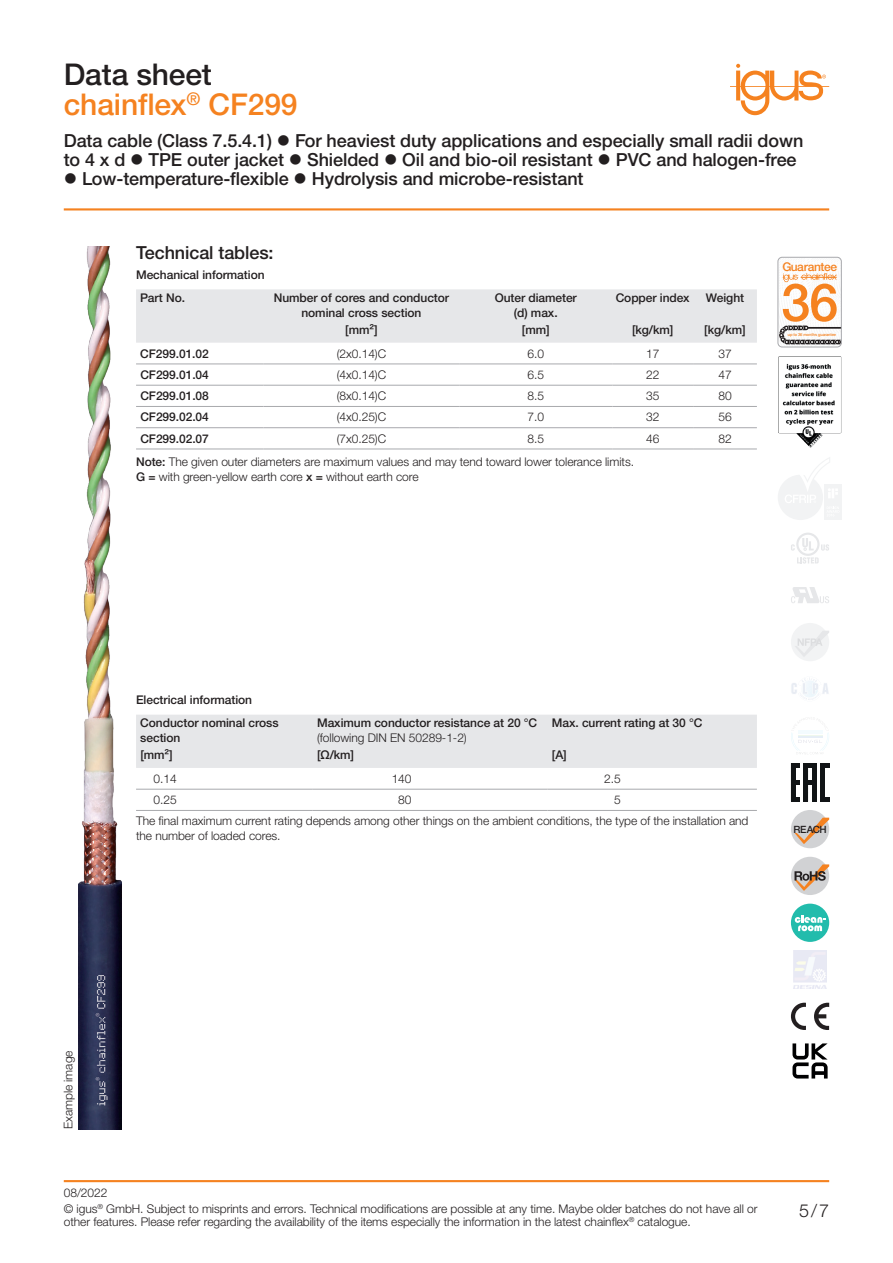
<style>
.page{position:relative;width:893px;height:1263px;background:#fff}
.page>*{position:absolute;margin:0;border:0;box-sizing:border-box;transform-origin:0 0}
.t1{font:500 30px "Helvetica Neue LTW1 G";letter-spacing:-.005em;color:#f58220}
.t2{font:500 30px "Helvetica Neue LTW1 G";letter-spacing:-.005em;color:#231f20}
.t3{font:500 18px/19.2px "Helvetica Neue LTW1 G";letter-spacing:-.005em;color:#231f20}
.t4{font:300 18px "Helvetica Neue LTW1 G";color:#231f20}
.t5{font:300 12px/15px "Helvetica Neue LTW1 G";letter-spacing:-.005em;color:#231f20}
.t6{font:500 12px/15px "Helvetica Neue LTW1 G";letter-spacing:-.005em;color:#231f20;text-align:center}
.t7{font:500 12px "Helvetica Neue LTW1 G";letter-spacing:-.03em;color:#f58220}
.t8{font:500 10.05px "Helvetica Neue LTW1 G";letter-spacing:-.05em;color:#231f20}
.t9{font:500 4.05px "Helvetica Neue LTW1 G";letter-spacing:-.02em;color:#f58220}
.s1{font-weight:500}
</style>
<div class="page">
<svg style="left:730px;top:64px;width:99px;height:51px"></svg>
<hr style="left:64px;top:208px;width:765px;height:2px;background:#f58220">
<hr style="left:64px;top:1180px;width:765px;height:2px;background:#f58220">
<img style="left:78px;top:247px;width:43px;height:882px">
<img style="left:778px;top:257px;width:63px;height:90px">
<svg style="left:780px;top:273px;width:59px;height:71px"></svg>
<div style="left:778px;top:257px;width:63px;height:90px;border:1px solid #a8a9ad;border-radius:4px"></div>
<img style="left:778px;top:356px;width:63px;height:92px">
<div style="left:791px;top:904px;width:38px;height:38px;background:#22bcac;border-radius:50%"></div>
<svg style="left:795px;top:915px;width:31px;height:16px"></svg>
<div style="left:791px;top:810px;width:38px;height:38px;background:#d1d2d4;border-radius:50%"></div>
<svg style="left:795px;top:818px;width:34px;height:26px"></svg>
<svg style="left:791px;top:587px;width:38px;height:16px"></svg>
<div style="left:791px;top:857px;width:38px;height:38px;background:#d1d2d4;border-radius:50%"></div>
<svg style="left:794px;top:864px;width:35px;height:27px"></svg>
<div style="left:791px;top:623px;width:38px;height:38px;background:#f2f3f4;border-radius:50%"></div>
<svg style="left:795px;top:631px;width:34px;height:25px"></svg>
<svg style="left:791px;top:678px;width:38px;height:22px"></svg>
<img style="left:794px;top:950px;width:32px;height:39px">
<svg style="left:791px;top:722px;width:38px;height:32px"></svg>
<svg style="left:814px;top:1003px;width:15px;height:27px"></svg>
<svg style="left:791px;top:1003px;width:15px;height:27px"></svg>
<svg style="left:791px;top:763px;width:38px;height:38px"></svg>
<svg style="left:797px;top:557px;width:22px;height:7px"></svg>
<svg style="left:821px;top:544px;width:8px;height:7px"></svg>
<div style="left:796px;top:533px;width:23px;height:23px;background:#e6e7e9;border-radius:50%"></div>
<div style="left:798px;top:535px;width:19px;height:19px;background:#fff;border-radius:50%"></div>
<svg style="left:802px;top:538px;width:12px;height:12px"></svg>
<svg style="left:791px;top:544px;width:4px;height:7px"></svg>
<div style="left:824px;top:485px;width:17px;height:17px;background:#f2f3f4"></div>
<div style="left:824px;top:503px;width:17px;height:17px;background:#f2f3f4"></div>
<svg style="left:778px;top:457px;width:61px;height:63px"></svg>
<svg style="left:792px;top:1043px;width:36px;height:35px"></svg>
<div style="left:136px;top:289px;width:621px;height:54px;background:#e6e7e9"></div>
<hr style="left:693px;top:449px;width:64px;height:1px;background:#a8a9ad">
<hr style="left:612px;top:449px;width:81px;height:1px;background:#a8a9ad">
<hr style="left:459px;top:449px;width:153px;height:1px;background:#a8a9ad">
<hr style="left:264px;top:449px;width:195px;height:1px;background:#a8a9ad">
<hr style="left:136px;top:449px;width:128px;height:1px;background:#a8a9ad">
<hr style="left:693px;top:427px;width:64px;height:1px;background:#a8a9ad">
<hr style="left:612px;top:427px;width:81px;height:1px;background:#a8a9ad">
<hr style="left:459px;top:427px;width:153px;height:1px;background:#a8a9ad">
<hr style="left:264px;top:427px;width:195px;height:1px;background:#a8a9ad">
<hr style="left:136px;top:427px;width:128px;height:1px;background:#a8a9ad">
<hr style="left:693px;top:406px;width:64px;height:1px;background:#a8a9ad">
<hr style="left:612px;top:406px;width:81px;height:1px;background:#a8a9ad">
<hr style="left:459px;top:406px;width:153px;height:1px;background:#a8a9ad">
<hr style="left:264px;top:406px;width:195px;height:1px;background:#a8a9ad">
<hr style="left:136px;top:406px;width:128px;height:1px;background:#a8a9ad">
<hr style="left:693px;top:385px;width:64px;height:1px;background:#a8a9ad">
<hr style="left:612px;top:385px;width:81px;height:1px;background:#a8a9ad">
<hr style="left:459px;top:385px;width:153px;height:1px;background:#a8a9ad">
<hr style="left:264px;top:385px;width:195px;height:1px;background:#a8a9ad">
<hr style="left:136px;top:385px;width:128px;height:1px;background:#a8a9ad">
<hr style="left:693px;top:364px;width:64px;height:1px;background:#a8a9ad">
<hr style="left:612px;top:364px;width:81px;height:1px;background:#a8a9ad">
<hr style="left:459px;top:364px;width:153px;height:1px;background:#a8a9ad">
<hr style="left:264px;top:364px;width:195px;height:1px;background:#a8a9ad">
<hr style="left:136px;top:364px;width:128px;height:1px;background:#a8a9ad">
<div style="left:136px;top:715px;width:621px;height:53px;background:#e6e7e9"></div>
<hr style="left:548px;top:810px;width:209px;height:1px;background:#a8a9ad">
<hr style="left:313px;top:810px;width:235px;height:1px;background:#a8a9ad">
<hr style="left:136px;top:810px;width:177px;height:1px;background:#a8a9ad">
<hr style="left:548px;top:789px;width:209px;height:1px;background:#a8a9ad">
<hr style="left:313px;top:789px;width:235px;height:1px;background:#a8a9ad">
<hr style="left:136px;top:789px;width:177px;height:1px;background:#a8a9ad">
<h1 class="t2" style="left:64px;top:56px;width:150px">Data sheet</h1>
<h1 class="t1" style="left:64px;top:86px;width:235px">chainflex<sup>®</sup> CF299</h1>
<h2 class="t3" style="left:64px;top:131px;width:741px">Data cable (Class 7.5.4.1) ● For heaviest duty applications and especially small radii down to 4 x d ● TPE outer jacket ● Shielded ● Oil and bio-oil resistant ● PVC and halogen-free</h2>
<h2 class="t3" style="left:64px;top:169px;width:521px">● Low-temperature-flexible ● Hydrolysis and microbe-resistant</h2>
<h2 class="t3" style="left:136px;top:243px;width:139px">Technical tables:</h2>
<p class="t6" style="left:136px;top:267px;width:130px">Mechanical information</p>
<p class="t6" style="left:140px;top:290px;width:46px">Part No.</p>
<p class="t6" style="left:274px;top:290px;width:177px">Number of cores and conductor nominal cross section</p>
<p class="t6" style="left:495px;top:290px;width:84px">Outer diameter (d) max.</p>
<p class="t6" style="left:616px;top:290px;width:76px">Copper index</p>
<p class="t6" style="left:706px;top:290px;width:40px">Weight</p>
<p class="t6" style="left:345px;top:322px;width:34px">[mm²]</p>
<p class="t6" style="left:522px;top:322px;width:29px">[mm]</p>
<p class="t6" style="left:632px;top:322px;width:43px">[kg/km]</p>
<p class="t6" style="left:704px;top:322px;width:43px">[kg/km]</p>
<p class="t6" style="left:140px;top:346px;width:70px">CF299.01.02</p>
<p class="t5" style="left:337px;top:346px;width:51px">(2x0.14)C</p>
<p class="t5" style="left:527px;top:346px;width:18px">6.0</p>
<p class="t5" style="left:646px;top:346px;width:15px">17</p>
<p class="t5" style="left:718px;top:346px;width:15px">37</p>
<p class="t6" style="left:140px;top:367px;width:70px">CF299.01.04</p>
<p class="t5" style="left:337px;top:367px;width:51px">(4x0.14)C</p>
<p class="t5" style="left:527px;top:367px;width:18px">6.5</p>
<p class="t5" style="left:646px;top:367px;width:15px">22</p>
<p class="t5" style="left:718px;top:367px;width:15px">47</p>
<p class="t6" style="left:140px;top:388px;width:70px">CF299.01.08</p>
<p class="t5" style="left:337px;top:388px;width:51px">(8x0.14)C</p>
<p class="t5" style="left:527px;top:388px;width:18px">8.5</p>
<p class="t5" style="left:646px;top:388px;width:15px">35</p>
<p class="t5" style="left:718px;top:388px;width:15px">80</p>
<p class="t6" style="left:140px;top:410px;width:70px">CF299.02.04</p>
<p class="t5" style="left:337px;top:409px;width:51px">(4x0.25)C</p>
<p class="t5" style="left:528px;top:409px;width:18px">7.0</p>
<p class="t5" style="left:646px;top:409px;width:15px">32</p>
<p class="t5" style="left:718px;top:409px;width:15px">56</p>
<p class="t6" style="left:140px;top:431px;width:70px">CF299.02.07</p>
<p class="t5" style="left:337px;top:431px;width:51px">(7x0.25)C</p>
<p class="t5" style="left:528px;top:431px;width:18px">8.5</p>
<p class="t5" style="left:646px;top:431px;width:15px">46</p>
<p class="t5" style="left:718px;top:431px;width:15px">82</p>
<p class="t5" style="left:136px;top:454px;width:499px"><span class="s1">Note:</span> The given outer diameters are maximum values and may tend toward lower tolerance limits.<br><span class="s1">G =</span> with green-yellow earth core <span class="s1">x =</span> without earth core</p>
<p class="t7" style="left:782px;top:260px;width:56px">Guarantee</p>
<p class="t9" style="left:788px;top:332px;width:50px">up to 36 months guarantee</p>
<p class="t6" style="left:136px;top:692px;width:118px">Electrical information</p>
<p class="t6" style="left:140px;top:716px;width:140px;text-align:left">Conductor nominal cross section</p>
<p class="t6" style="left:317px;top:716px;width:222px">Maximum conductor resistance at 20 °C</p>
<p class="t5" style="left:317px;top:731px;width:151px">(following DIN EN 50289-1-2)</p>
<p class="t6" style="left:552px;top:716px;width:152px">Max. current rating at 30 °C</p>
<p class="t6" style="left:140px;top:748px;width:34px">[mm²]</p>
<p class="t6" style="left:317px;top:748px;width:39px">[Ω/km]</p>
<p class="t6" style="left:552px;top:748px;width:16px">[A]</p>
<p class="t5" style="left:154px;top:771px;width:25px">0.14</p>
<p class="t5" style="left:392px;top:771px;width:21px">140</p>
<p class="t5" style="left:604px;top:771px;width:18px">2.5</p>
<p class="t5" style="left:154px;top:792px;width:25px">0.25</p>
<p class="t5" style="left:398px;top:792px;width:15px">80</p>
<p class="t5" style="left:614px;top:792px;width:8px">5</p>
<p class="t5" style="left:136px;top:813px;width:614px">The final maximum current rating depends among other things on the ambient conditions, the type of the installation and the number of loaded cores.</p>
<p class="t8" style="left:794px;top:823px;width:34px">REACH</p>
<p class="t5" style="left:61px;top:1129px;width:80px;rotate:-90deg">Example image</p>
<p class="t5" style="left:64px;top:1185px;width:45px">08/2022</p>
<p class="t5" style="left:64px;top:1202px;width:695px;line-height:12.8px">© igus<sup>®</sup> GmbH. Subject to misprints and errors. Technical modifications are possible at any time. Maybe older batches do not have all or other features. Please refer regarding the availability of the items especially the information in the latest chainflex<sup>®</sup> catalogue.</p>
<h2 class="t4" style="left:799px;top:1200px;width:32px">5/7</h2>
</div>
